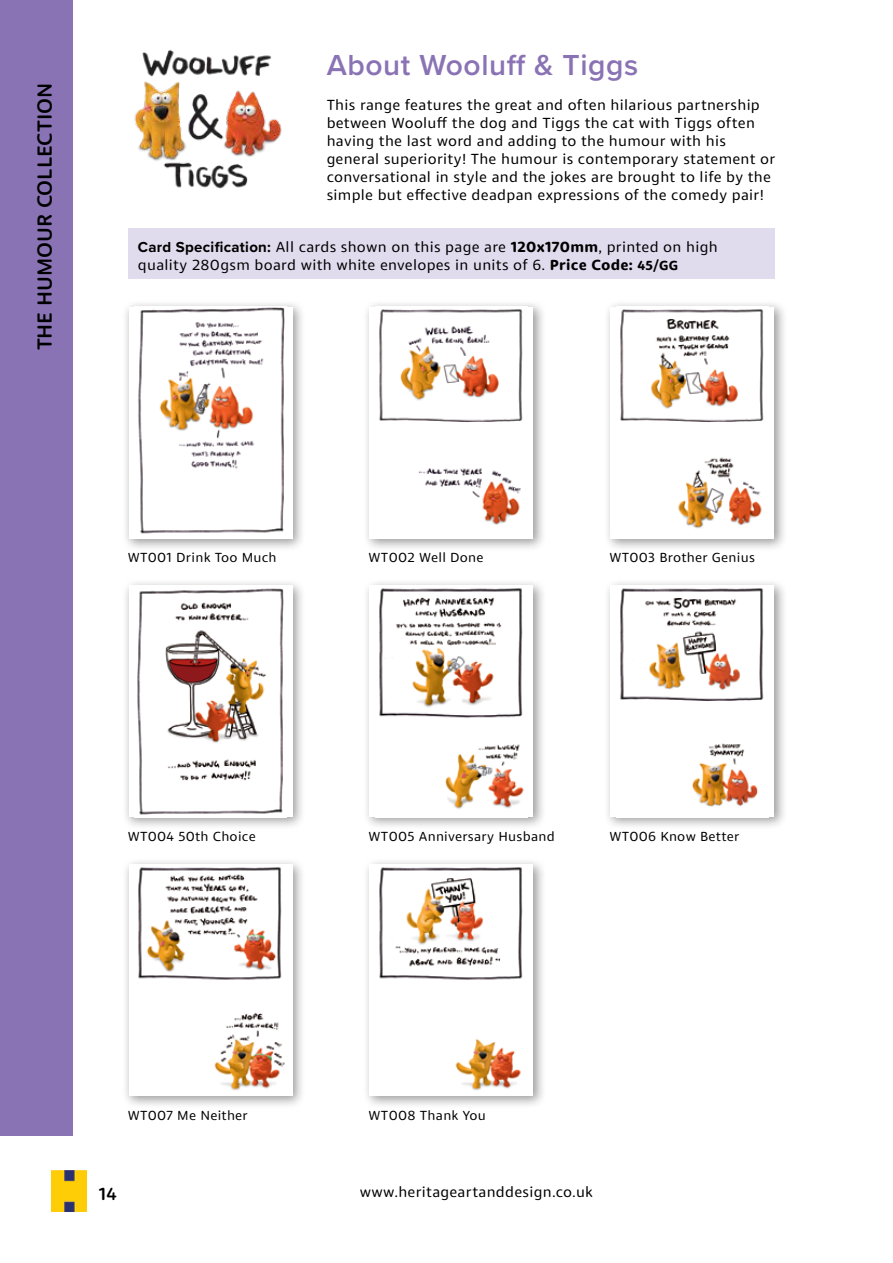
<style>
.page{position:relative;width:893px;height:1263px;background:#fff}
.page>*{position:absolute;margin:0;border:0;box-sizing:border-box;transform-origin:0 0}
.t1{font:600 30px "Proxima Nova";letter-spacing:.02em;color:#8a73b4}
.t2{font:500 21px "Dita";color:#000}
.t3{font:500 18px "Dita";color:#000}
.t4{font:15px/18px "Dita";letter-spacing:.02em;color:#000}
.t5{font:13.5px "Dita";letter-spacing:.02em;color:#000}
.s1{font-family:"Proxima Nova";font-weight:700}
.s2{font-weight:700}
.s3{font-weight:700;font-size:13.5px}
</style>
<div class="page">
<div style="left:0;top:0;width:72px;height:1135px;background:#8a73b4"></div>
<img style="left:51px;top:1170px;width:36px;height:42px">
<div style="left:128px;top:228px;width:646px;height:51px;background:#e0dbed"></div>
<div style="left:604px;top:300px;width:183px;height:252px;background:#000;opacity:.4"></div>
<div style="left:610px;top:307px;width:164px;height:231px;background:#fff"></div>
<img style="left:620px;top:309px;width:144px;height:219px">
<div style="left:604px;top:579px;width:183px;height:251px;background:#000;opacity:.4"></div>
<div style="left:610px;top:585px;width:164px;height:232px;background:#fff"></div>
<img style="left:620px;top:588px;width:144px;height:219px">
<div style="left:363px;top:300px;width:184px;height:252px;background:#000;opacity:.4"></div>
<div style="left:370px;top:307px;width:163px;height:231px;background:#fff"></div>
<img style="left:379px;top:309px;width:144px;height:216px">
<div style="left:363px;top:579px;width:184px;height:251px;background:#000;opacity:.4"></div>
<div style="left:370px;top:585px;width:163px;height:232px;background:#fff"></div>
<img style="left:379px;top:588px;width:145px;height:221px">
<div style="left:363px;top:858px;width:184px;height:251px;background:#000;opacity:.4"></div>
<div style="left:370px;top:864px;width:163px;height:232px;background:#fff"></div>
<img style="left:379px;top:867px;width:144px;height:224px">
<div style="left:122px;top:300px;width:184px;height:252px;background:#000;opacity:.4"></div>
<div style="left:129px;top:307px;width:164px;height:231px;background:#fff"></div>
<img style="left:138px;top:307px;width:147px;height:227px">
<div style="left:122px;top:579px;width:184px;height:251px;background:#000;opacity:.4"></div>
<div style="left:129px;top:585px;width:164px;height:232px;background:#fff"></div>
<img style="left:137px;top:588px;width:147px;height:227px">
<div style="left:122px;top:858px;width:184px;height:251px;background:#000;opacity:.4"></div>
<div style="left:129px;top:864px;width:164px;height:232px;background:#fff"></div>
<img style="left:138px;top:867px;width:147px;height:224px">
<img style="left:134px;top:49px;width:148px;height:140px">
<h2 class="t2" style="left:32px;top:350px;width:269px;rotate:-90deg">THE HUMOUR COLLECTION</h2>
<h1 class="t1" style="left:327px;top:42px;width:313px">About Wooluff &amp; Tiggs</h1>
<p class="t4" style="left:327px;top:96px;width:450px">This range features the great and often hilarious partnership between Wooluff the dog and Tiggs the cat with Tiggs often having the last word and adding to the humour with his general superiority! The humour is contemporary statement or conversational in style and the jokes are brought to life by the simple but effective deadpan expressions of the comedy pair!</p>
<p class="t4" style="left:138px;top:237px;width:581px"><span class="s1">Card Specification:</span> All cards shown on this page are <span class="s2">120x170mm</span>, printed on high quality 280gsm board with white envelopes in units of 6. <span class="s2">Price Code:</span> <span class="s3">45/GG</span></p>
<p class="t5" style="left:128px;top:549px;width:150px">WT001 Drink Too Much</p>
<p class="t5" style="left:369px;top:549px;width:116px">WT002 Well Done</p>
<p class="t5" style="left:609px;top:549px;width:147px">WT003 Brother Genius</p>
<p class="t5" style="left:128px;top:828px;width:129px">WT004 50th Choice</p>
<p class="t5" style="left:369px;top:828px;width:188px">WT005 Anniversary Husband</p>
<p class="t5" style="left:609px;top:828px;width:132px">WT006 Know Better</p>
<p class="t5" style="left:128px;top:1106px;width:122px">WT007 Me Neither</p>
<p class="t5" style="left:369px;top:1107px;width:119px">WT008 Thank You</p>
<p class="t3" style="left:99px;top:1182px;width:20px">14</p>
<p class="t4" style="left:360px;top:1182px;width:234px">www.heritageartanddesign.co.uk</p>
</div>
